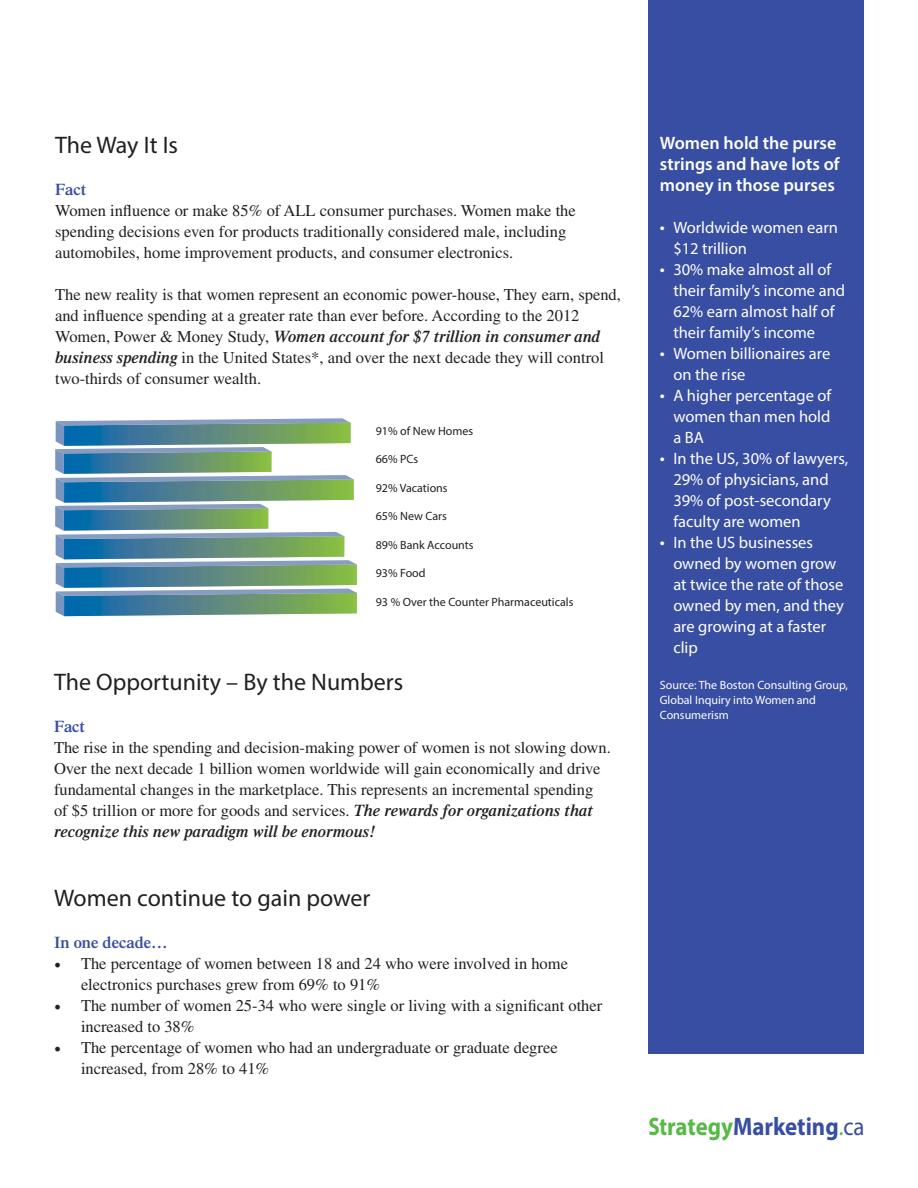
<style>
.page{position:relative;width:918px;height:1188px;background:#fff}
.page>*{position:absolute;margin:0;border:0;box-sizing:border-box;transform-origin:0 0}
.t1{font:700 25.35px "Myriad Pro";color:#384ea2;scale:.9 1}
.t2{font:24px "Myriad Pro";color:#231f20}
.t3{font:600 18px/21px "Myriad Pro";color:#fff}
.t4{font:16.5px/21px "Times";color:#231f20}
.t5{font:16.5px/21px "Myriad Pro";color:#fff}
.t6{font:600 16.5px "Times";color:#384ea2}
.t7{font:12px "Myriad Pro";color:#231f20}
.t8{font:12px/15px "Myriad Pro";color:#fff}
.s1{font-weight:600;font-style:italic}
.s2{font-family:"Minion Pro";font-size:18px}
.s3{font-size:18px}
.s4{color:#58b947}
.s5{font-weight:400;color:#58b947}
.s6{font-weight:400}
</style>
<div class="page">
<div style="left:648px;top:0;width:216px;height:1054px;background:#384ea2"></div>
<svg style="left:55px;top:418px;width:302px;height:198px"></svg>
<h2 class="t2" style="left:55px;top:130px;width:124px">The Way It Is</h2>
<p class="t6" style="left:55px;top:180px;width:33px">Fact</p>
<p class="t4" style="left:55px;top:200px;width:522px">Women influence or make 85% of ALL consumer purchases. Women make the spending decisions even for products traditionally considered male, including automobiles, home improvement products, and consumer electronics.</p>
<p class="t4" style="left:55px;top:284px;width:567px">The new reality is that women represent an economic power-house, They earn, spend, and influence spending at a greater rate than ever before. According to the 2012<br>Women, Power &amp; Money Study, <span class="s1">Women account for $7 trillion in consumer and business spending</span> in the United States*, and over the next decade they will control two-thirds of consumer wealth.</p>
<p class="t7" style="left:376px;top:423px;width:99px">91% of New Homes</p>
<p class="t7" style="left:376px;top:452px;width:44px">66% PCs</p>
<p class="t7" style="left:376px;top:480px;width:73px">92% Vacations</p>
<p class="t7" style="left:376px;top:509px;width:72px">65% New Cars</p>
<p class="t7" style="left:376px;top:537px;width:99px">89% Bank Accounts</p>
<p class="t7" style="left:376px;top:566px;width:51px">93% Food</p>
<p class="t7" style="left:376px;top:594px;width:199px">93 % Over the Counter Pharmaceuticals</p>
<h2 class="t2" style="left:54px;top:667px;width:351px">The Opportunity – By the Numbers</h2>
<p class="t6" style="left:54px;top:716px;width:33px">Fact</p>
<p class="t4" style="left:54px;top:737px;width:558px">The rise in the spending and decision-making power of women is not slowing down.<br>Over the next decade 1 billion women worldwide will gain economically and drive fundamental changes in the marketplace. This represents an incremental spending of $5 trillion or more for goods and services. <span class="s1">The rewards for organizations that recognize this new paradigm will be enormous!</span></p>
<h2 class="t2" style="left:54px;top:883px;width:318px">Women continue to gain power</h2>
<p class="t6" style="left:54px;top:932px;width:115px">In one decade…</p>
<p class="t4" style="left:81px;top:953px;width:489px;text-indent:-27px"><span class="s2">•</span> The percentage of women between 18 and 24 who were involved in home electronics purchases grew from 69% to 91%</p>
<p class="t4" style="left:81px;top:995px;width:523px;text-indent:-27px"><span class="s2">•</span> The number of women 25-34 who were single or living with a significant other increased to 38%</p>
<p class="t4" style="left:81px;top:1037px;width:478px;text-indent:-27px"><span class="s2">•</span> The percentage of women who had an undergraduate or graduate degree increased, from 28% to 41%</p>
<p class="t3" style="left:660px;top:132px;width:181px">Women hold the purse strings and have lots of money in those purses</p>
<p class="t5" style="left:673px;top:216px;width:166px;text-indent:-14px"><span class="s3">•</span> Worldwide women earn $12 trillion</p>
<p class="t5" style="left:673px;top:258px;width:173px;text-indent:-14px"><span class="s3">•</span> 30% make almost all of their family’s income and<br>62% earn almost half of their family’s income</p>
<p class="t5" style="left:673px;top:342px;width:159px;text-indent:-14px"><span class="s3">•</span> Women billionaires are on the rise</p>
<p class="t5" style="left:673px;top:384px;width:159px;text-align:justify;text-indent:-14px"><span class="s3">•</span> A higher percentage of women than men hold a BA</p>
<p class="t5" style="left:673px;top:447px;width:176px;text-indent:-14px"><span class="s3">•</span> In the US, 30% of lawyers,<br>29% of physicians, and<br>39% of post-secondary faculty are women</p>
<p class="t5" style="left:673px;top:531px;width:172px;text-indent:-14px"><span class="s3">•</span> In the US businesses owned by women grow at twice the rate of those owned by men, and they are growing at a faster clip</p>
<p class="t8" style="left:660px;top:677px;width:190px">Source: The Boston Consulting Group,<br>Global Inquiry into Women and<br>Consumerism</p>
<h1 class="t1" style="left:648px;top:1110px;width:242px"><span class="s4">Strategy</span>Marketing<span class="s5">.</span><span class="s6">ca</span></h1>
</div>
